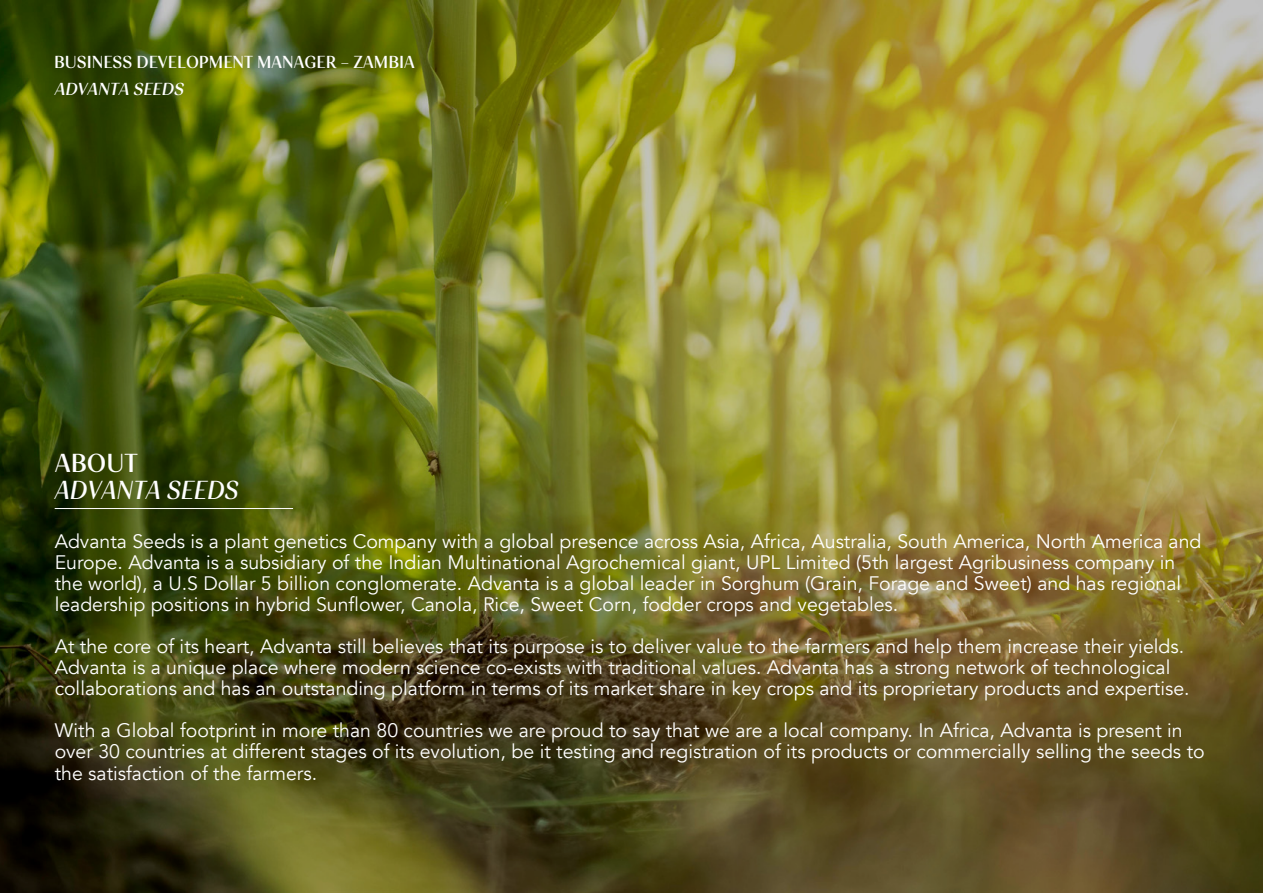
<style>
.page{position:relative;width:1263px;height:893px;background:#fff}
.page>*{position:absolute;margin:0;border:0;box-sizing:border-box;transform-origin:0 0}
.t1{font:27px "Senlot Nor Dem It";color:#fff}
.t2{font:27px "Senlot Nor Dem";color:#fff}
.t3{font:19.5px/21px "Avenir";color:#fff}
.t4{font:18px "Senlot Nor Dem";color:#fff}
.t5{font:italic 18px "Senlot Nor Dem";color:#fff}
</style>
<div class="page">
<img style="left:0;top:0;width:1263px;height:893px">
<hr style="left:55px;top:508px;width:238px;height:1px;background:#fff">
<p class="t4" style="left:54px;top:52px;width:362px">BUSINESS DEVELOPMENT MANAGER - ZAMBIA</p>
<p class="t5" style="left:54px;top:79px;width:135px">ADVANTA SEEDS</p>
<h1 class="t2" style="left:55px;top:447px;width:85px">ABOUT</h1>
<h1 class="t1" style="left:55px;top:474px;width:185px">ADVANTA SEEDS</h1>
<p class="t3" style="left:55px;top:531px;width:1148px">Advanta Seeds is a plant genetics Company with a global presence across Asia, Africa, Australia, South America, North America and Europe. Advanta is a subsidiary of the Indian Multinational Agrochemical giant, UPL Limited (5th largest Agribusiness company in the world), a U.S Dollar 5 billion conglomerate. Advanta is a global leader in Sorghum (Grain, Forage and Sweet) and has regional leadership positions in hybrid Sunflower, Canola, Rice, Sweet Corn, fodder crops and vegetables.</p>
<p class="t3" style="left:55px;top:636px;width:1136px">At the core of its heart, Advanta still believes that its purpose is to deliver value to the farmers and help them increase their yields.<br>Advanta is a unique place where modern science co-exists with traditional values. Advanta has a strong network of technological collaborations and has an outstanding platform in terms of its market share in key crops and its proprietary products and expertise.</p>
<p class="t3" style="left:55px;top:719px;width:1151px;line-height:21.8px">With a Global footprint in more than 80 countries we are proud to say that we are a local company. In Africa, Advanta is present in over 30 countries at different stages of its evolution, be it testing and registration of its products or commercially selling the seeds to the satisfaction of the farmers.</p>
</div>
